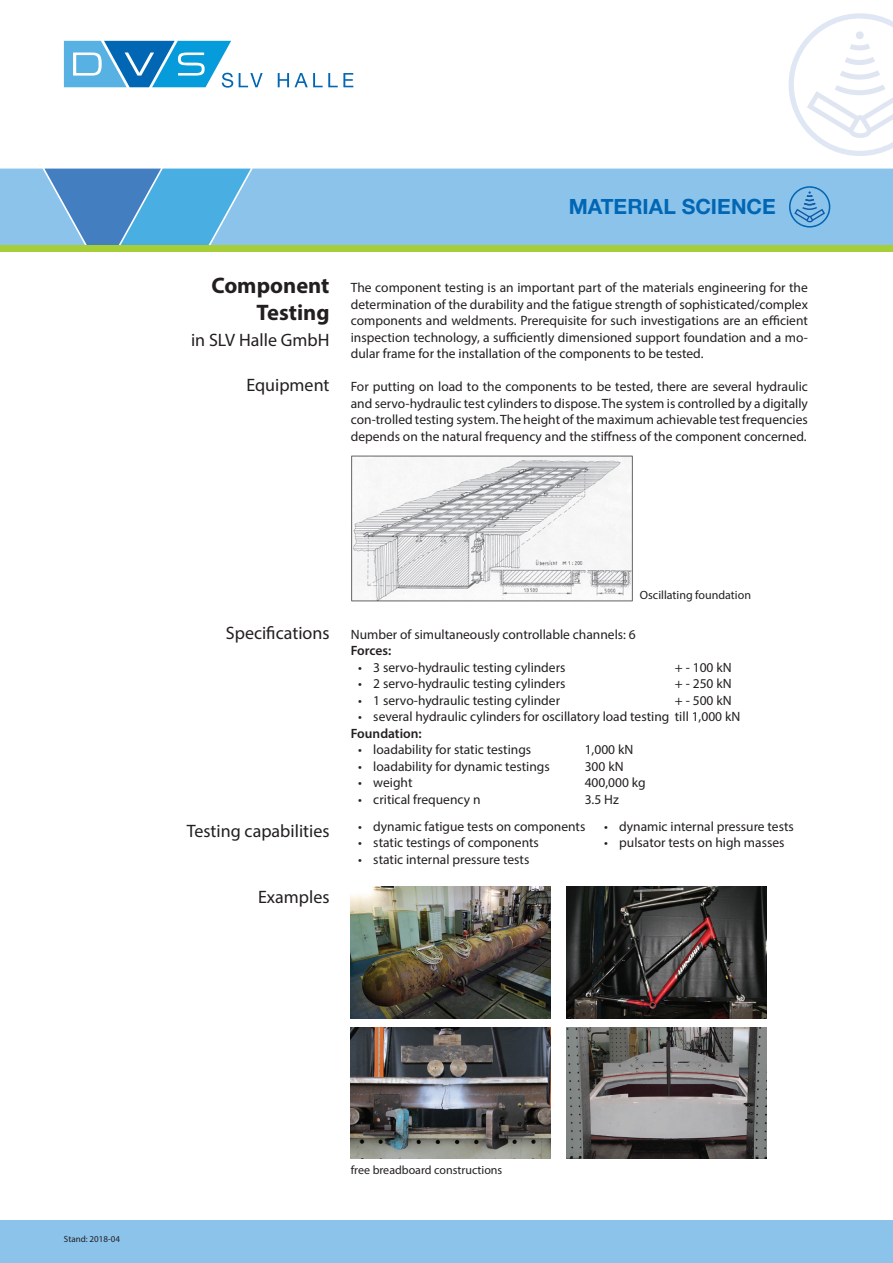
<style>
.page{position:relative;width:893px;height:1263px;background:#fff}
.page>*{position:absolute;margin:0;border:0;box-sizing:border-box;transform-origin:0 0}
.t1{font:700 22.5px/27px "Myriad Pro";color:#231f20;text-align:right}
.t2{font:700 21px "Helvetica Neue LT Std";color:#0166b3}
.t3{font:18px "Myriad Pro";color:#231f20}
.t4{font:13.5px/16.5px "Myriad Pro";color:#231f20;text-align:justify}
.t5{font:600 13.5px "Myriad Pro";color:#231f20}
.t6{font:12px "Myriad Pro";color:#231f20}
.t7{font:9px "Myriad Pro";color:#231f20}
</style>
<div class="page">
<div style="left:251px;top:169px;width:642px;height:76px;background:#8bc3ea"></div>
<svg style="left:0;top:169px;width:251px;height:76px;background:#61a8db"></svg>
<div style="left:0;top:1220px;width:893px;height:43px;background:#8bc3ea"></div>
<svg style="left:64px;top:41px;width:169px;height:47px"></svg>
<svg style="left:239px;top:73px;width:24px;height:14px"></svg>
<svg style="left:278px;top:73px;width:75px;height:14px"></svg>
<div style="left:0;top:245px;width:893px;height:7px;background:#a6ce39"></div>
<svg style="left:789px;top:186px;width:41px;height:42px;background:#6eaddc"></svg>
<svg style="left:789px;top:13px;width:104px;height:143px"></svg>
<img style="left:351px;top:456px;width:282px;height:146px">
<img style="left:351px;top:886px;width:200px;height:132px">
<img style="left:351px;top:1027px;width:200px;height:132px">
<img style="left:567px;top:886px;width:199px;height:133px">
<img style="left:567px;top:1027px;width:199px;height:132px">
<h2 class="t2" style="left:569px;top:194px;width:209px">MATERIAL SCIENCE</h2>
<h1 class="t1" style="left:211px;top:271px;width:120px">Component<br>Testing</h1>
<h3 class="t3" style="left:191px;top:328px;width:140px">in SLV Halle GmbH</h3>
<h3 class="t3" style="left:246px;top:374px;width:85px">Equipment</h3>
<p class="t4" style="left:351px;top:279px;width:459px">The component testing is an important part of the materials engineering for the determination of the durability and the fatigue strength of sophisticated/complex components and weldments. Prerequisite for such investigations are an efficient inspection technology, a sufficiently dimensioned support foundation and a mo&shy;dular frame for the installation of the components to be tested.</p>
<p class="t4" style="left:351px;top:378px;width:459px">For putting on load to the components to be tested, there are several hydraulic and servo-hydraulic test cylinders to dispose. The system is controlled by a digitally con-trolled testing system. The height of the maximum achievable test frequencies depends on the natural frequency and the stiffness of the component concerned.</p>
<h3 class="t3" style="left:226px;top:621px;width:105px">Specifications</h3>
<h3 class="t3" style="left:187px;top:819px;width:144px">Testing capabilities</h3>
<h3 class="t3" style="left:258px;top:885px;width:73px">Examples</h3>
<p class="t6" style="left:640px;top:587px;width:113px">Oscillating foundation</p>
<p class="t4" style="left:351px;top:626px;width:286px">Number of simultaneously controllable channels: 6</p>
<p class="t5" style="left:351px;top:642px;width:42px">Forces:</p>
<p class="t4" style="left:358px;top:659px;width:209px">• 3 servo-hydraulic testing cylinders</p>
<p class="t4" style="left:675px;top:659px;width:58px">+ - 100 kN</p>
<p class="t4" style="left:358px;top:675px;width:209px">• 2 servo-hydraulic testing cylinders</p>
<p class="t4" style="left:675px;top:675px;width:58px">+ - 250 kN</p>
<p class="t4" style="left:358px;top:692px;width:203px">• 1 servo-hydraulic testing cylinder</p>
<p class="t4" style="left:675px;top:692px;width:58px">+ - 500 kN</p>
<p class="t4" style="left:358px;top:708px;width:383px">• several hydraulic cylinders for oscillatory load testing till 1,000 kN</p>
<p class="t5" style="left:351px;top:725px;width:72px">Foundation:</p>
<p class="t4" style="left:358px;top:741px;width:174px">• loadability for static testings</p>
<p class="t4" style="left:585px;top:741px;width:50px">1,000 kN</p>
<p class="t4" style="left:358px;top:758px;width:193px">• loadability for dynamic testings</p>
<p class="t4" style="left:585px;top:758px;width:40px">300 kN</p>
<p class="t4" style="left:358px;top:774px;width:56px">• weight</p>
<p class="t4" style="left:585px;top:774px;width:63px">400,000 kg</p>
<p class="t4" style="left:358px;top:791px;width:124px">• critical frequency n</p>
<p class="t4" style="left:585px;top:791px;width:36px">3.5 Hz</p>
<p class="t4" style="left:358px;top:818px;width:229px">• dynamic fatigue tests on components</p>
<p class="t4" style="left:358px;top:834px;width:182px">• static testings of components</p>
<p class="t4" style="left:358px;top:851px;width:173px">• static internal pressure tests</p>
<p class="t4" style="left:604px;top:818px;width:191px">• dynamic internal pressure tests</p>
<p class="t4" style="left:604px;top:834px;width:182px">• pulsator tests on high masses</p>
<p class="t7" style="left:64px;top:1233px;width:58px">Stand: 2018-04</p>
<p class="t6" style="left:351px;top:1163px;width:153px">free breadboard constructions</p>
</div>
